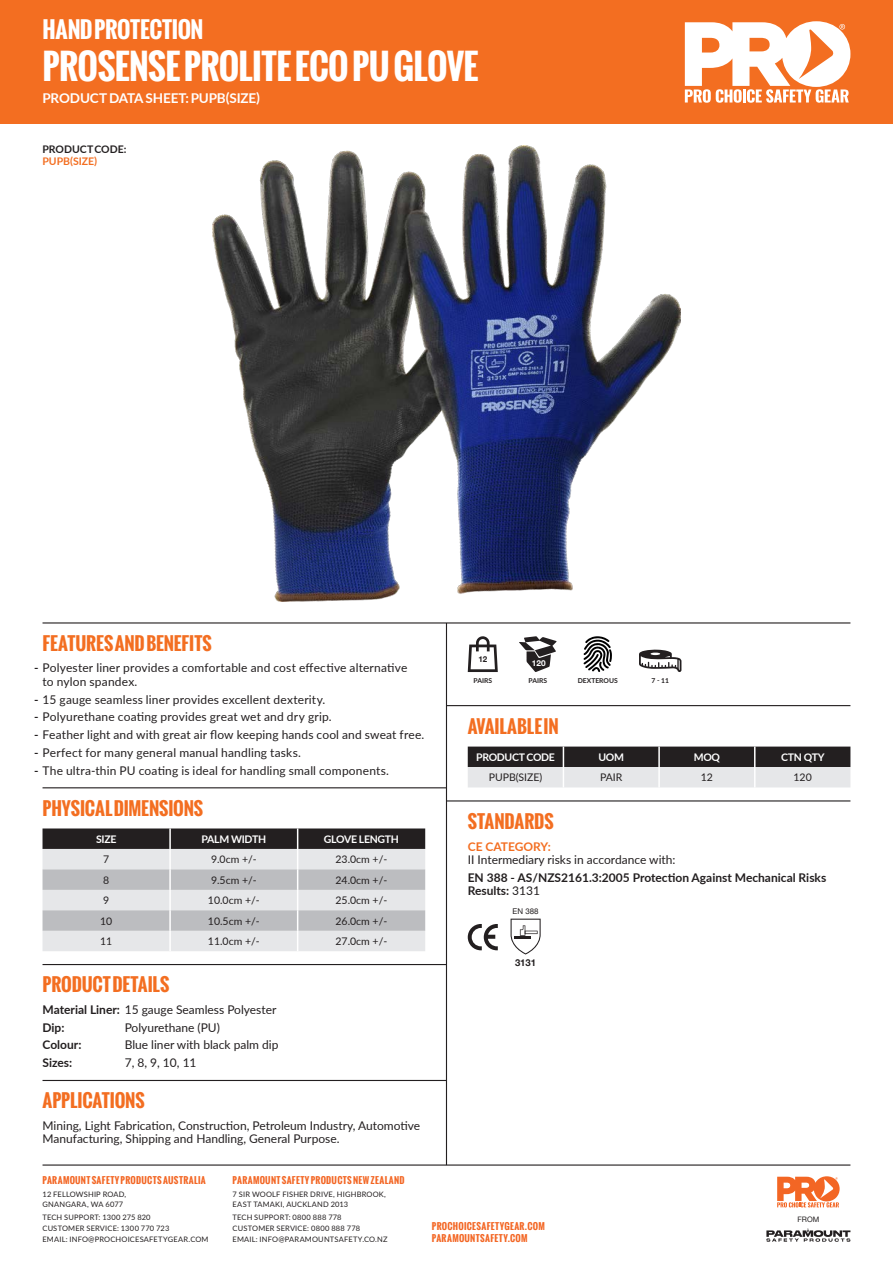
<style>
.page{position:relative;width:893px;height:1263px;background:#fff}
.page>*{position:absolute;margin:0;border:0;box-sizing:border-box;transform-origin:0 0}
.t1{font:700 34.5px "Oswald";letter-spacing:-.015em;color:#fff}
.t2{font:700 22.5px "Oswald";letter-spacing:-.01em;color:#fff}
.t3{font:700 18px "Oswald";letter-spacing:-.005em;color:#f36e21}
.t4{font:700 13.5px "Lato";letter-spacing:-.01em;color:#fff}
.t5{font:12px/13.5px "Lato";letter-spacing:.005em;color:#231f20}
.t6{font:700 12px/13.5px "Lato";color:#231f20}
.t7{font:10.5px "Lato";color:#231f20}
.t8{font:700 10.5px "Lato";letter-spacing:-.03em;color:#fff}
.t9{font:700 10.5px/11.7px "Lato";color:#231f20}
.t10{font:700 9.45px "Helvetica Neue";color:#231f20}
.t11{font:700 9px/11.2px "Oswald";letter-spacing:.04em;color:#f36624}
.t12{font:700 8.1px "Helvetica Neue";color:#fff}
.t13{font:700 8.1px "Helvetica Neue";color:#231f20}
.t14{font:7.95px "Helvetica Neue";color:#231f20}
.t15{font:7.5px/10.8px "Lato";letter-spacing:.025em;color:#231f20}
.t16{font:7.5px "Helvetica Neue";color:#231f20}
.t17{font:700 6.75px "Lato";color:#231f20}
.s1{color:#f36e21}
.s2{font-weight:700}
.s3{font-weight:700;color:#f36e21}
.s4{font-weight:400}
</style>
<div class="page">
<div style="left:0;top:0;width:893px;height:124px;background:#f36e21"></div>
<svg style="left:685px;top:21px;width:165px;height:82px"></svg>
<hr style="left:43px;top:1164px;width:807px;height:1px;background:#231f20">
<svg style="left:777px;top:1176px;width:63px;height:31px"></svg>
<svg style="left:766px;top:1228px;width:84px;height:14px"></svg>
<svg style="left:43px;top:828px;width:382px;height:123px;background:#b8b8ba"></svg>
<hr style="left:43px;top:787px;width:403px;height:1px;background:#231f20">
<hr style="left:43px;top:964px;width:403px;height:1px;background:#231f20">
<hr style="left:43px;top:1080px;width:403px;height:1px;background:#231f20">
<svg style="left:583px;top:636px;width:29px;height:36px"></svg>
<hr style="left:446px;top:705px;width:404px;height:1px;background:#231f20">
<svg style="left:468px;top:746px;width:382px;height:41px;background:#868586"></svg>
<svg style="left:511px;top:919px;width:30px;height:35px"></svg>
<svg style="left:468px;top:924px;width:30px;height:26px"></svg>
<hr style="left:446px;top:800px;width:404px;height:1px;background:#231f20">
<hr style="left:446px;top:623px;width:1px;height:542px;background:#231f20">
<hr style="left:43px;top:622px;width:807px;height:1px;background:#231f20">
<svg style="left:468px;top:636px;width:30px;height:36px"></svg>
<svg style="left:519px;top:636px;width:38px;height:36px"></svg>
<svg style="left:639px;top:649px;width:42px;height:23px"></svg>
<img style="left:213px;top:145px;width:467px;height:456px">
<p class="t2" style="left:43px;top:13px;width:162px">HAND PROTECTION</p>
<p class="t1" style="left:43px;top:41px;width:437px">PROSENSEPROLITEECOPUGLOVE</p>
<p class="t4" style="left:43px;top:88px;width:219px">PRODUCT DATA SHEET: PUPB(SIZE)</p>
<p class="t9" style="left:43px;top:143px;width:85px">PRODUCT CODE:<br><span class="s1">PUPB(SIZE)</span></p>
<p class="t3" style="left:43px;top:630px;width:171px">FEATURES AND BENEFITS</p>
<p class="t5" style="left:43px;top:661px;width:366px;text-indent:-9px"><span class="s2">-</span> Polyester liner provides a comfortable and cost effective alternative to nylon spandex.</p>
<p class="t5" style="left:34px;top:692px;width:293px"><span class="s2">-</span> 15 gauge seamless liner provides excellent dexterity.</p>
<p class="t5" style="left:34px;top:710px;width:299px"><span class="s2">-</span> Polyurethane coating provides great wet and dry grip.</p>
<p class="t5" style="left:34px;top:727px;width:392px"><span class="s2">-</span> Feather light and with great air flow keeping hands cool and sweat free.</p>
<p class="t5" style="left:34px;top:745px;width:268px"><span class="s2">-</span> Perfect for many general manual handling tasks.</p>
<p class="t5" style="left:34px;top:763px;width:357px"><span class="s2">-</span> The ultra-thin PU coating is ideal for handling small components.</p>
<p class="t3" style="left:43px;top:794px;width:162px">PHYSICAL DIMENSIONS</p>
<p class="t8" style="left:96px;top:831px;width:22px">SIZE</p>
<p class="t8" style="left:202px;top:831px;width:66px">PALM WIDTH</p>
<p class="t8" style="left:324px;top:831px;width:77px">GLOVE LENGTH</p>
<p class="t7" style="left:103px;top:852px;width:8px">7</p>
<p class="t7" style="left:211px;top:852px;width:47px">9.0cm +/-</p>
<p class="t7" style="left:336px;top:852px;width:53px">23.0cm +/-</p>
<p class="t7" style="left:103px;top:872px;width:8px">8</p>
<p class="t7" style="left:211px;top:872px;width:47px">9.5cm +/-</p>
<p class="t7" style="left:336px;top:872px;width:53px">24.0cm +/-</p>
<p class="t7" style="left:103px;top:893px;width:8px">9</p>
<p class="t7" style="left:208px;top:893px;width:53px">10.0cm +/-</p>
<p class="t7" style="left:336px;top:893px;width:53px">25.0cm +/-</p>
<p class="t7" style="left:100px;top:913px;width:14px">10</p>
<p class="t7" style="left:208px;top:913px;width:53px">10.5cm +/-</p>
<p class="t7" style="left:336px;top:913px;width:53px">26.0cm +/-</p>
<p class="t7" style="left:100px;top:934px;width:14px">11</p>
<p class="t7" style="left:208px;top:934px;width:53px">11.0cm +/-</p>
<p class="t7" style="left:336px;top:934px;width:53px">27.0cm +/-</p>
<p class="t3" style="left:43px;top:971px;width:128px">PRODUCT DETAILS</p>
<p class="t5" style="left:43px;top:1002px;width:235px"><span class="s2">Material Liner:</span> 15 gauge Seamless Polyester</p>
<p class="t6" style="left:43px;top:1020px;width:23px">Dip:</p>
<p class="t6" style="left:43px;top:1038px;width:40px">Colour:</p>
<p class="t6" style="left:43px;top:1055px;width:31px">Sizes:</p>
<p class="t5" style="left:125px;top:1020px;width:97px">Polyurethane (PU)</p>
<p class="t5" style="left:125px;top:1038px;width:155px">Blue liner with black palm dip</p>
<p class="t5" style="left:125px;top:1055px;width:73px">7, 8, 9, 10, 11</p>
<p class="t3" style="left:43px;top:1087px;width:104px">APPLICATIONS</p>
<p class="t5" style="left:43px;top:1118px;width:379px">Mining, Light Fabrication, Construction, Petroleum Industry, Automotive<br>Manufacturing, Shipping and Handling, General Purpose.</p>
<p class="t13" style="left:478px;top:653px;width:10px">12</p>
<p class="t17" style="left:473px;top:676px;width:20px">PAIRS</p>
<p class="t17" style="left:528px;top:676px;width:20px">PAIRS</p>
<p class="t12" style="left:532px;top:657px;width:15px">120</p>
<p class="t17" style="left:578px;top:676px;width:41px">DEXTEROUS</p>
<p class="t17" style="left:651px;top:676px;width:19px">7 - 11</p>
<p class="t3" style="left:468px;top:712px;width:92px">AVAILABLE IN</p>
<p class="t8" style="left:476px;top:749px;width:80px">PRODUCT CODE</p>
<p class="t8" style="left:598px;top:749px;width:27px">UOM</p>
<p class="t8" style="left:694px;top:749px;width:28px">MOQ</p>
<p class="t8" style="left:781px;top:749px;width:45px">CTN QTY</p>
<p class="t7" style="left:489px;top:770px;width:55px">PUPB(SIZE)</p>
<p class="t7" style="left:600px;top:770px;width:24px">PAIR</p>
<p class="t7" style="left:701px;top:770px;width:14px">12</p>
<p class="t7" style="left:793px;top:770px;width:20px">120</p>
<p class="t3" style="left:468px;top:808px;width:87px">STANDARDS</p>
<p class="t5" style="left:468px;top:839px;width:209px"><span class="s3">CE CATEGORY:<br></span>II Intermediary risks in accordance with:</p>
<p class="t6" style="left:468px;top:870px;width:360px">EN 388 - AS/NZS2161.3:2005 Protection Against Mechanical Risks<br>Results: <span class="s4">3131</span></p>
<p class="t14" style="left:513px;top:905px;width:27px">EN 388</p>
<p class="t10" style="left:515px;top:955px;width:23px">3131</p>
<p class="t11" style="left:43px;top:1174px;width:165px">PARAMOUNT SAFETY PRODUCTS AUSTRALIA</p>
<p class="t15" style="left:43px;top:1188px;width:85px">12 FELLOWSHIP ROAD,<br>GNANGARA, WA 6077</p>
<p class="t15" style="left:43px;top:1212px;width:168px">TECH SUPPORT: 1300 275 820<br>CUSTOMER SERVICE: 1300 770 723<br>EMAIL: INFO@PROCHOICESAFETYGEAR.COM</p>
<p class="t16" style="left:797px;top:1213px;width:24px">FROM</p>
<p class="t11" style="left:233px;top:1174px;width:174px">PARAMOUNT SAFETY PRODUCTS NEW ZEALAND</p>
<p class="t15" style="left:233px;top:1188px;width:155px">7 SIR WOOLF FISHER DRIVE, HIGHBROOK,<br>EAST TAMAKI, AUCKLAND 2013</p>
<p class="t15" style="left:233px;top:1212px;width:157px">TECH SUPPORT: 0800 888 778<br>CUSTOMER SERVICE: 0800 888 778<br>EMAIL: INFO@PARAMOUNTSAFETY.CO.NZ</p>
<p class="t11" style="left:432px;top:1221px;width:114px">PROCHOICESAFETYGEAR.COM<br>PARAMOUNTSAFETY.COM</p>
</div>
